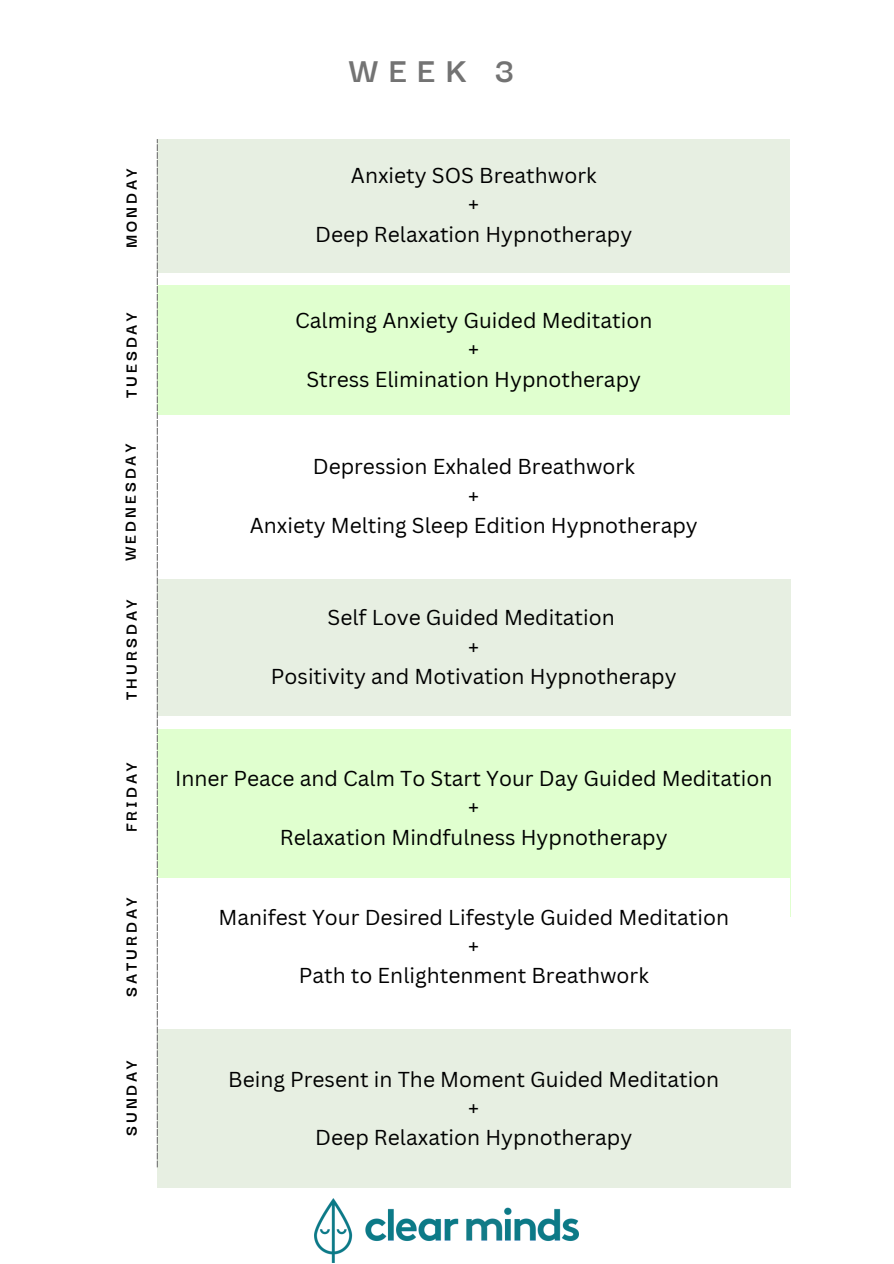
<style>
.page{position:relative;width:894px;height:1264px;background:#fff}
.page>*{position:absolute;margin:0;border:0;box-sizing:border-box;transform-origin:0 0}
.t1{font:700 36.9px "Darker Grotesque";color:#737373}
.t2{font:21px/29.2px "Canva Sans";color:#000;text-align:center}
.t3{font:700 18px "Darker Grotesque";letter-spacing:.165em;color:#000}
.t4{font:700 17.85px "Darker Grotesque";letter-spacing:.165em;color:#000}
</style>
<div class="page">
<div style="left:157px;top:139px;width:633px;height:134px;background:#e7efe2"></div>
<div style="left:157px;top:285px;width:633px;height:130px;background:#e0ffcf"></div>
<div style="left:157px;top:579px;width:633px;height:137px;background:#e7efe2"></div>
<div style="left:157px;top:728px;width:633px;height:188px;background:#e0ffcf"></div>
<div style="left:157px;top:878px;width:633px;height:138px;background:#fff"></div>
<div style="left:157px;top:1029px;width:633px;height:158px;background:#e7efe2"></div>
<svg style="left:157px;top:139px;width:1px;height:1028px"></svg>
<img style="left:314px;top:1198px;width:265px;height:64px">
<h2 class="t3" style="left:118px;top:248px;width:81px;rotate:-90deg">MONDAY</h2>
<h2 class="t3" style="left:118px;top:398px;width:87px;rotate:-90deg">TUESDAY</h2>
<h2 class="t4" style="left:117px;top:561px;width:119px;rotate:-90deg">WEDNESDAY</h2>
<h2 class="t3" style="left:118px;top:700px;width:102px;rotate:-90deg">THURSDAY</h2>
<h2 class="t3" style="left:118px;top:832px;width:72px;rotate:-90deg">FRIDAY</h2>
<h2 class="t3" style="left:118px;top:997px;width:101px;rotate:-90deg">SATURDAY</h2>
<h2 class="t3" style="left:118px;top:1136px;width:78px;rotate:-90deg">SUNDAY</h2>
<p class="t1" style="left:348px;top:43px;width:167px">WEEK 3</p>
<h1 class="t2" style="left:315px;top:160px;width:318px">Anxiety SOS Breathwork<br>+<br>Deep Relaxation Hypnotherapy</h1>
<p class="t2" style="left:295px;top:305px;width:358px">Calming Anxiety Guided Meditation +<br>Stress Elimination Hypnotherapy</p>
<p class="t2" style="left:250px;top:451px;width:449px">Depression Exhaled Breathwork<br>+<br>Anxiety Melting Sleep Edition Hypnotherapy</p>
<p class="t2" style="left:271px;top:602px;width:407px">Self Love Guided Meditation<br>+<br>Positivity and Motivation Hypnotherapy</p>
<p class="t2" style="left:175px;top:763px;width:598px">Inner Peace and Calm To Start Your Day Guided Meditation +<br>Relaxation Mindfulness Hypnotherapy</p>
<p class="t2" style="left:218px;top:902px;width:512px">Manifest Your Desired Lifestyle Guided Meditation +<br>Path to Enlightenment Breathwork</p>
<p class="t2" style="left:228px;top:1063px;width:492px">Being Present in The Moment Guided Meditation +<br>Deep Relaxation Hypnotherapy</p>
</div>
